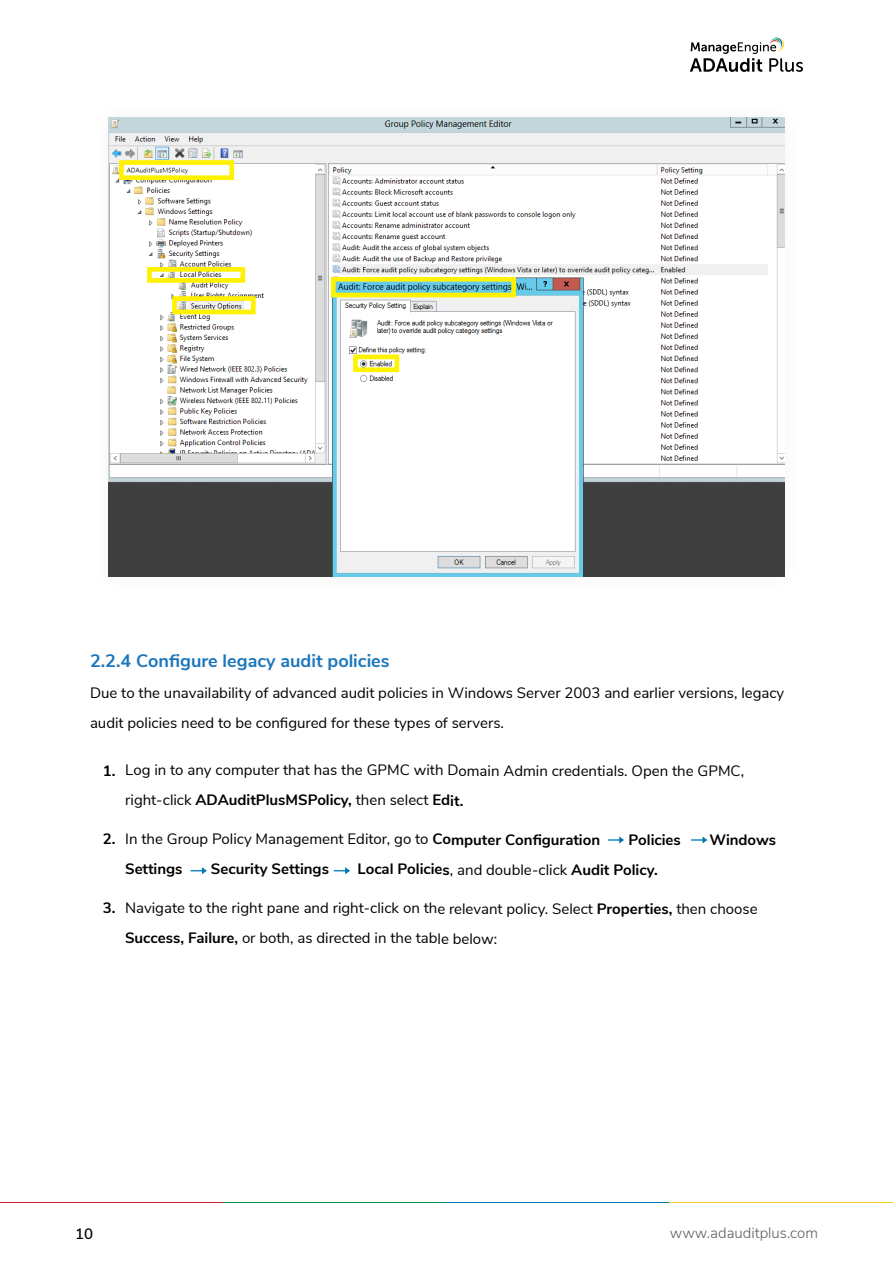
<style>
.page{position:relative;width:893px;height:1263px;background:#fff}
.page>*{position:absolute;margin:0;border:0;box-sizing:border-box;transform-origin:0 0}
.t1{font:700 18px "Nunito Sans";color:#1b76bc}
.t2{font:15px/30px "Nunito Sans";color:#000}
.t3{font:700 15px "Nunito Sans";color:#000}
.t4{font:300 15px "Nunito Sans";color:#5e5e5e}
.t5{font:600 15px "Nunito Sans";color:#000}
.s1{font-weight:700}
.s2{font-weight:400}
</style>
<div class="page">
<hr style="left:0;top:1202px;width:223px;height:1px;background:#ca2033">
<hr style="left:223px;top:1202px;width:223px;height:1px;background:#0a954b">
<hr style="left:446px;top:1202px;width:224px;height:1px;background:#0278b5">
<hr style="left:670px;top:1202px;width:223px;height:1px;background:#fdcf1c">
<svg style="left:690px;top:37px;width:113px;height:35px"></svg>
<svg style="left:608px;top:836px;width:16px;height:7px"></svg>
<svg style="left:190px;top:867px;width:17px;height:7px"></svg>
<svg style="left:334px;top:867px;width:16px;height:7px"></svg>
<svg style="left:691px;top:836px;width:16px;height:7px"></svg>
<img style="left:108px;top:117px;width:677px;height:460px">
<p class="t1" style="left:90px;top:648px;width:301px">2.2.4 Configure legacy audit policies</p>
<p class="t2" style="left:90px;top:677px;width:696px">Due to the unavailability of advanced audit policies in Windows Server 2003 and earlier versions, legacy audit policies need to be configured for these types of servers.</p>
<p class="t3" style="left:103px;top:759px;width:14px">1.</p>
<p class="t2" style="left:125px;top:754px;width:621px">Log in to any computer that has the GPMC with Domain Admin credentials. Open the GPMC, right-click <span class="s1">ADAuditPlusMSPolicy,</span> then select <span class="s1">Edit.</span></p>
<p class="t2" style="left:125px;top:823px;width:476px">In the Group Policy Management Editor, go to <span class="s1">Computer Configuration</span></p>
<p class="t3" style="left:629px;top:828px;width:54px">Policies</p>
<p class="t3" style="left:709px;top:829px;width:68px">Windows</p>
<p class="t3" style="left:125px;top:858px;width:59px">Settings</p>
<p class="t3" style="left:211px;top:858px;width:120px">Security Settings</p>
<p class="t3" style="left:357px;top:858px;width:302px">Local Policies<span class="s2">, and double-click</span> Audit Policy.</p>
<p class="t2" style="left:125px;top:892px;width:634px">Navigate to the right pane and right-click on the relevant policy. Select <span class="s1">Properties,</span> then choose<br><span class="s1">Success, Failure,</span> or both, as directed in the table below:</p>
<p class="t3" style="left:103px;top:827px;width:14px">2.</p>
<p class="t3" style="left:103px;top:897px;width:14px">3.</p>
<p class="t5" style="left:75px;top:1223px;width:19px">10</p>
<p class="t4" style="left:670px;top:1222px;width:150px">www.adauditplus.com</p>
</div>
